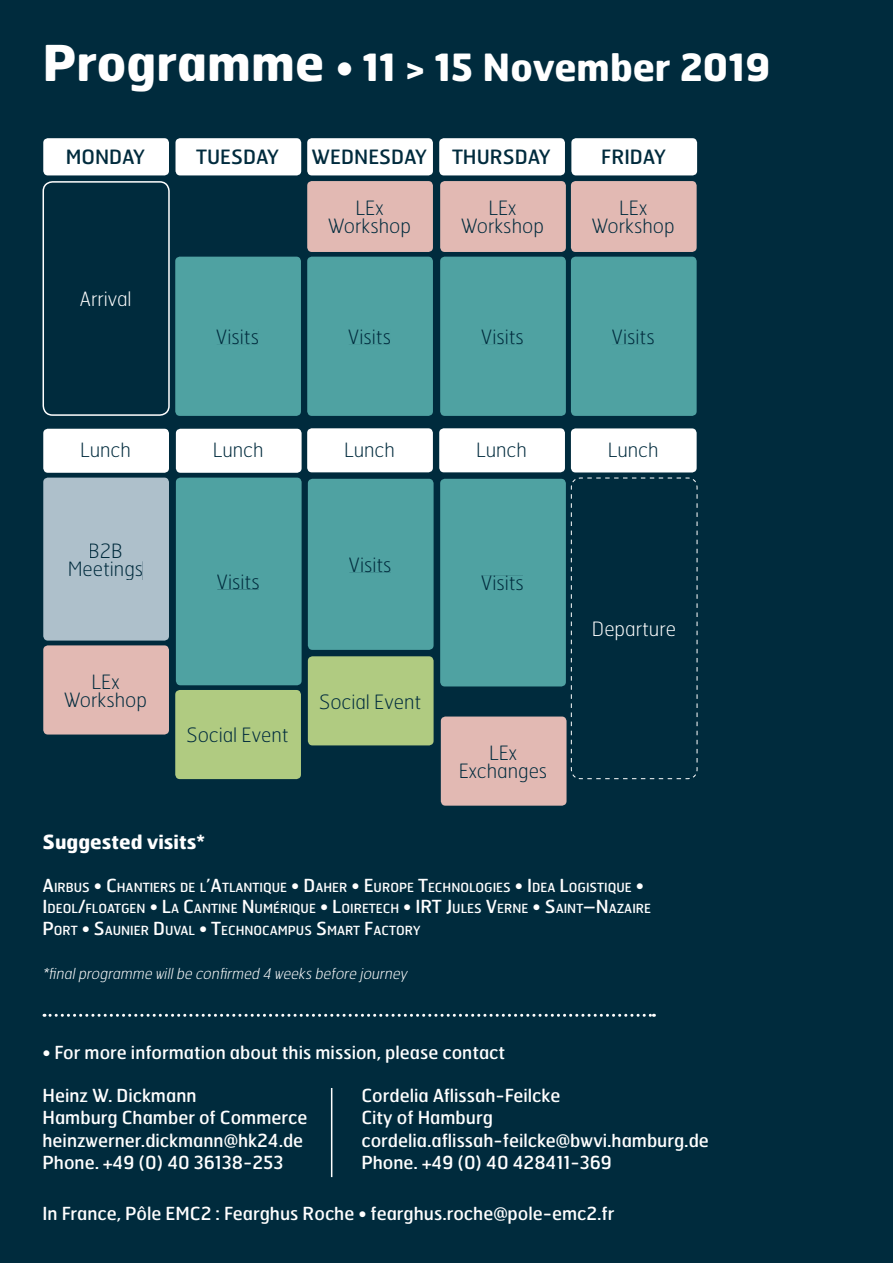
<style>
.page{position:relative;width:893px;height:1263px;background:#002b3d}
.page>*{position:absolute;margin:0;border:0;box-sizing:border-box;transform-origin:0 0}
.t1{font:700 37.5px "Hermes FB";color:#fff}
.t2{font:100 19.8px "Hermes FB";color:#fff}
.t3{font:100 19.65px/18px "Hermes FB";color:#002b3d;text-align:center}
.t4{font:19.65px "Hermes FB";color:#002b3d}
.t5{font:100 19.65px "Hermes FB";color:#fff}
.t6{font:700 19.5px "Hermes FB";color:#fff}
.t7{font:18px/22.5px "Hermes FB";color:#fff}
.t8{font:italic 100 15px "Hermes FB";color:#fff}
.t9{font:12.6px/21.6px "Hermes FB";color:#fff}
.s1{font-size:49.35px}
.s2{font-size:18px}
.s3{font-style:inherit}
</style>
<div class="page">
<div style="left:43px;top:138px;width:126px;height:37px;background:#fff;border-radius:5px"></div>
<div style="left:175px;top:138px;width:126px;height:37px;background:#fff;border-radius:5px"></div>
<div style="left:307px;top:138px;width:126px;height:37px;background:#fff;border-radius:5px"></div>
<div style="left:439px;top:138px;width:126px;height:37px;background:#fff;border-radius:5px"></div>
<div style="left:571px;top:138px;width:126px;height:37px;background:#fff;border-radius:5px"></div>
<div style="left:43px;top:645px;width:126px;height:89px;background:#e2b9b3;border-radius:5px"></div>
<div style="left:307px;top:181px;width:126px;height:71px;background:#e2b9b3;border-radius:5px"></div>
<div style="left:440px;top:181px;width:126px;height:71px;background:#e2b9b3;border-radius:5px"></div>
<div style="left:571px;top:181px;width:126px;height:71px;background:#e2b9b3;border-radius:5px"></div>
<div style="left:175px;top:690px;width:126px;height:89px;background:#b0cb81;border-radius:5px"></div>
<div style="left:308px;top:656px;width:126px;height:89px;background:#b0cb81;border-radius:5px"></div>
<div style="left:43px;top:429px;width:126px;height:44px;background:#fff;border-radius:5px"></div>
<div style="left:176px;top:429px;width:126px;height:44px;background:#fff;border-radius:5px"></div>
<div style="left:307px;top:428px;width:126px;height:44px;background:#fff;border-radius:5px"></div>
<div style="left:439px;top:428px;width:126px;height:44px;background:#fff;border-radius:5px"></div>
<div style="left:571px;top:428px;width:126px;height:44px;background:#fff;border-radius:5px"></div>
<div style="left:176px;top:478px;width:126px;height:207px;background:#4fa2a2"></div>
<div style="left:217px;top:575px;width:42px;height:14px;background:#4fa2a2"></div>
<svg style="left:440px;top:477px;width:258px;height:302px"></svg>
<div style="left:482px;top:576px;width:41px;height:14px;background:#4fa2a2"></div>
<div style="left:308px;top:479px;width:126px;height:171px;background:#4fa2a2"></div>
<div style="left:349px;top:557px;width:42px;height:15px;background:#4fa2a2"></div>
<div style="left:307px;top:257px;width:126px;height:159px;background:#4fa2a2"></div>
<div style="left:349px;top:329px;width:41px;height:15px;background:#4fa2a2"></div>
<div style="left:440px;top:257px;width:257px;height:159px;background:#4fa2a2"></div>
<div style="left:612px;top:329px;width:42px;height:15px;background:#4fa2a2"></div>
<div style="left:175px;top:257px;width:126px;height:159px;background:#4fa2a2"></div>
<div style="left:217px;top:329px;width:41px;height:15px;background:#4fa2a2"></div>
<div style="left:43px;top:478px;width:126px;height:163px;background:#aec0cb"></div>
<div style="left:90px;top:543px;width:31px;height:15px;background:#aec0cb"></div>
<div style="left:69px;top:561px;width:73px;height:19px;background:#aec0cb"></div>
<div style="left:43px;top:181px;width:127px;height:235px;border:2px solid #fff;border-radius:9px"></div>
<div style="left:441px;top:716px;width:125px;height:90px;background:#e2b9b3;border-radius:5px"></div>
<svg style="left:44px;top:1014px;width:610px;height:3px"></svg>
<hr style="left:331px;top:1088px;width:1px;height:89px;background:#fff">
<h1 class="t1" style="left:43px;top:43px;width:729px"><span class="s1">Programme</span> • 11 &gt; 15 November 2019</h1>
<p class="t4" style="left:66px;top:144px;width:81px">MONDAY</p>
<p class="t4" style="left:196px;top:144px;width:85px">TUESDAY</p>
<p class="t4" style="left:312px;top:144px;width:117px">WEDNESDAY</p>
<p class="t4" style="left:452px;top:144px;width:100px">THURSDAY</p>
<p class="t4" style="left:601px;top:144px;width:66px">FRIDAY</p>
<p class="t2" style="left:79px;top:286px;width:54px">Arrival</p>
<p class="t3" style="left:328px;top:198px;width:85px">LEx<br>Workshop</p>
<p class="t3" style="left:461px;top:198px;width:85px">LEx<br>Workshop</p>
<p class="t3" style="left:592px;top:198px;width:85px">LEx<br>Workshop</p>
<p class="t3" style="left:216px;top:327px;width:45px">Visits</p>
<p class="t3" style="left:348px;top:327px;width:45px">Visits</p>
<p class="t3" style="left:481px;top:327px;width:45px">Visits</p>
<p class="t3" style="left:611px;top:327px;width:45px">Visits</p>
<p class="t3" style="left:80px;top:440px;width:52px">Lunch</p>
<p class="t3" style="left:213px;top:440px;width:52px">Lunch</p>
<p class="t3" style="left:344px;top:440px;width:52px">Lunch</p>
<p class="t3" style="left:476px;top:440px;width:52px">Lunch</p>
<p class="t3" style="left:608px;top:440px;width:52px">Lunch</p>
<p class="t3" style="left:68px;top:541px;width:77px">B2B<br>Meetings</p>
<p class="t3" style="left:64px;top:672px;width:85px">LEx<br>Workshop</p>
<p class="t3" style="left:348px;top:555px;width:45px">Visits</p>
<p class="t3" style="left:216px;top:572px;width:45px">Visits</p>
<p class="t3" style="left:481px;top:574px;width:45px">Visits</p>
<p class="t3" style="left:186px;top:725px;width:104px">Social Event</p>
<p class="t3" style="left:319px;top:692px;width:104px">Social Event</p>
<p class="t3" style="left:459px;top:743px;width:90px">LEx<br>Exchanges</p>
<p class="t5" style="left:592px;top:616px;width:86px">Departure</p>
<p class="t6" style="left:43px;top:829px;width:164px">Suggested visits*</p>
<p class="t9" style="left:43px;top:876px;width:610px"><span class="s2">A</span>IRBUS <span class="s2">• C</span>HANTIERS DE L<span class="s2">’A</span>TLANTIQUE <span class="s2">• D</span>AHER <span class="s2">• E</span>UROPE <span class="s2">T</span>ECHNOLOGIES <span class="s2">• I</span>DEA <span class="s2">L</span>OGISTIQUE <span class="s2">•<br>I</span>DEOL<span class="s2">/</span>FLOATGEN <span class="s2">• L</span>A <span class="s2">C</span>ANTINE <span class="s2">N</span>UMÉRIQUE <span class="s2">• L</span>OIRETECH <span class="s2">• IRT J</span>ULES <span class="s2">V</span>ERNE <span class="s2">• S</span>AINT<span class="s2">–N</span>AZAIRE<br><span class="s2">P</span>ORT <span class="s2">• S</span>AUNIER <span class="s2">D</span>UVAL <span class="s2">• T</span>ECHNOCAMPUS <span class="s2">S</span>MART <span class="s2">F</span>ACTORY</p>
<p class="t8" style="left:43px;top:964px;width:369px"><span class="s3">*</span>finalprogramme willbe confirmed 4 weeks before journey</p>
<p class="t7" style="left:43px;top:1041px;width:464px">• For more information about this mission, please contact</p>
<p class="t7" style="left:43px;top:1083px;width:266px">Heinz W. Dickmann<br>Hamburg Chamber of Commerce heinzwerner.dickmann@hk24.de<br>Phone. +49 (0) 40 36138-253</p>
<p class="t7" style="left:361px;top:1083px;width:349px">Cordelia Aflissah-Feilcke<br>City of Hamburg cordelia.aflissah-feilcke@bwvi.hamburg.de<br>Phone. +49 (0) 40 428411-369</p>
<p class="t7" style="left:43px;top:1202px;width:573px">In France, Pôle EMC2 : Fearghus Roche • fearghus.roche@pole-emc2.fr</p>
</div>
